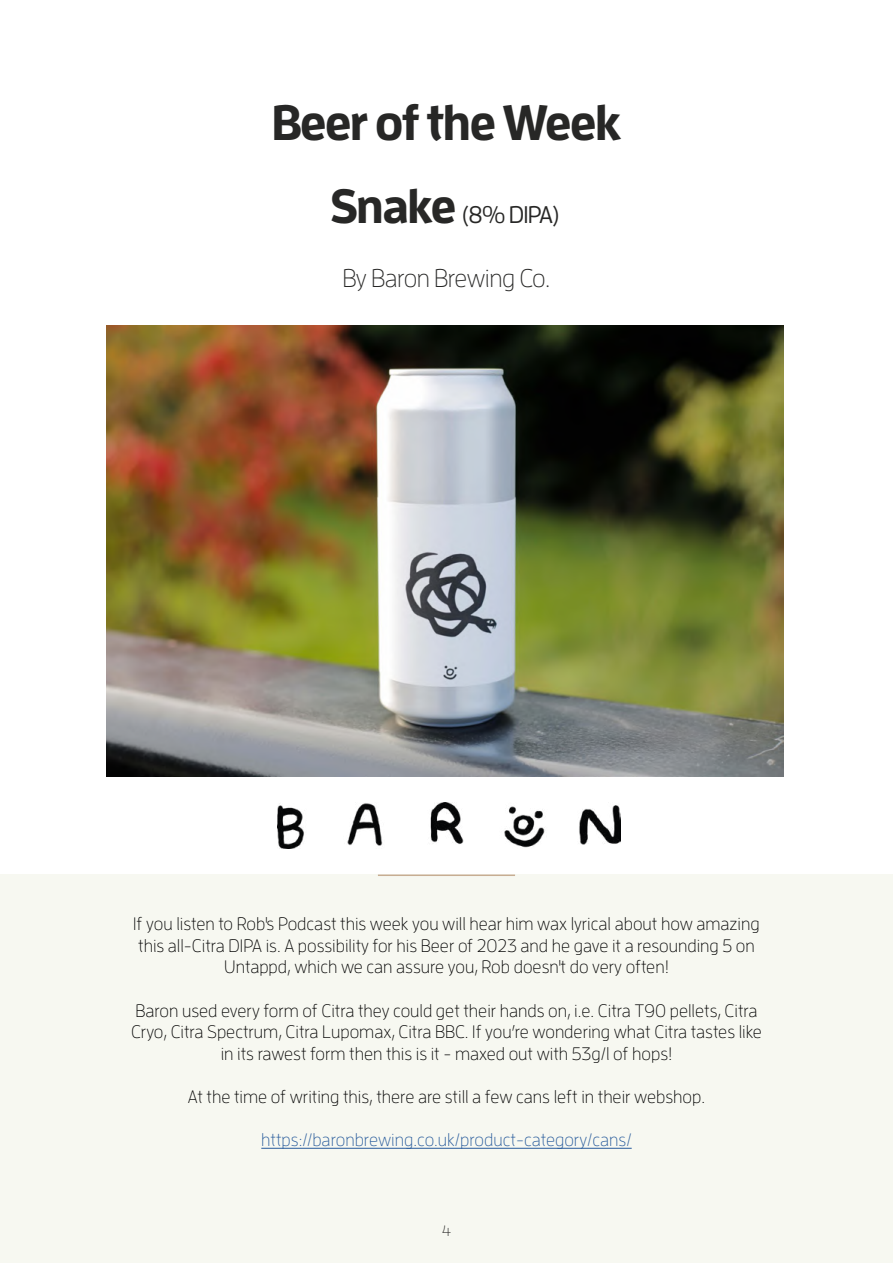
<style>
.page{position:relative;width:893px;height:1263px;background:#fff}
.page>*{position:absolute;margin:0;border:0;box-sizing:border-box;transform-origin:0 0}
.t1{font:700 49.5px "Enzo OT";letter-spacing:-.04em;color:#272726}
.t2{font:300 25.5px "Enzo OT";letter-spacing:-.02em;color:#272726}
.t3{font:500 24px "Enzo OT";color:#272726}
.t4{font:300 18px/21.6px "Enzo OT";color:#000;text-align:center}
.t5{font:300 18px "Enzo OT";color:#265a9b}
.t6{font:300 15px "Enzo OT";color:#272726}
.s1{font-weight:700;font-size:48px}
</style>
<div class="page">
<div style="left:0;top:874px;width:893px;height:389px;background:#f7f8f1"></div>
<hr style="left:261px;top:1148px;width:371px;height:1px;background:#265a9b">
<hr style="left:378px;top:874px;width:137px;height:2px;background:#c7ad92">
<img style="left:106px;top:325px;width:678px;height:452px">
<img style="left:277px;top:803px;width:344px;height:46px">
<h1 class="t1" style="left:271px;top:92px;width:352px">Beer of the Week</h1>
<h3 class="t3" style="left:330px;top:200px;width:231px"><span class="s1">Snake</span> (8% DIPA)</h3>
<h2 class="t2" style="left:342px;top:262px;width:210px">By Baron Brewing Co.</h2>
<p class="t4" style="left:133px;top:913px;width:628px">If you listen to Rob's Podcast this week you will hear him wax lyrical about how amazing this all-Citra DIPA is. A possibility for his Beer of 2023 and he gave it a resounding 5 on<br>Untappd, which we can assure you, Rob doesn't do very often!</p>
<p class="t4" style="left:131px;top:999px;width:632px">Baron used every form of Citra they could get their hands on, i.e. Citra T90 pellets, Citra<br>Cryo, Citra Spectrum, Citra Lupomax, Citra BBC. If you’re wondering what Citra tastes like in its rawest form then this is it - maxed out with 53g/l of hops!</p>
<p class="t4" style="left:188px;top:1085px;width:519px">At the time of writing this, there are still a few cans left in their webshop.</p>
<p class="t5" style="left:261px;top:1129px;width:372px">https://baronbrewing.co.uk/product-category/cans/</p>
<p class="t6" style="left:441px;top:1222px;width:12px">4</p>
</div>
